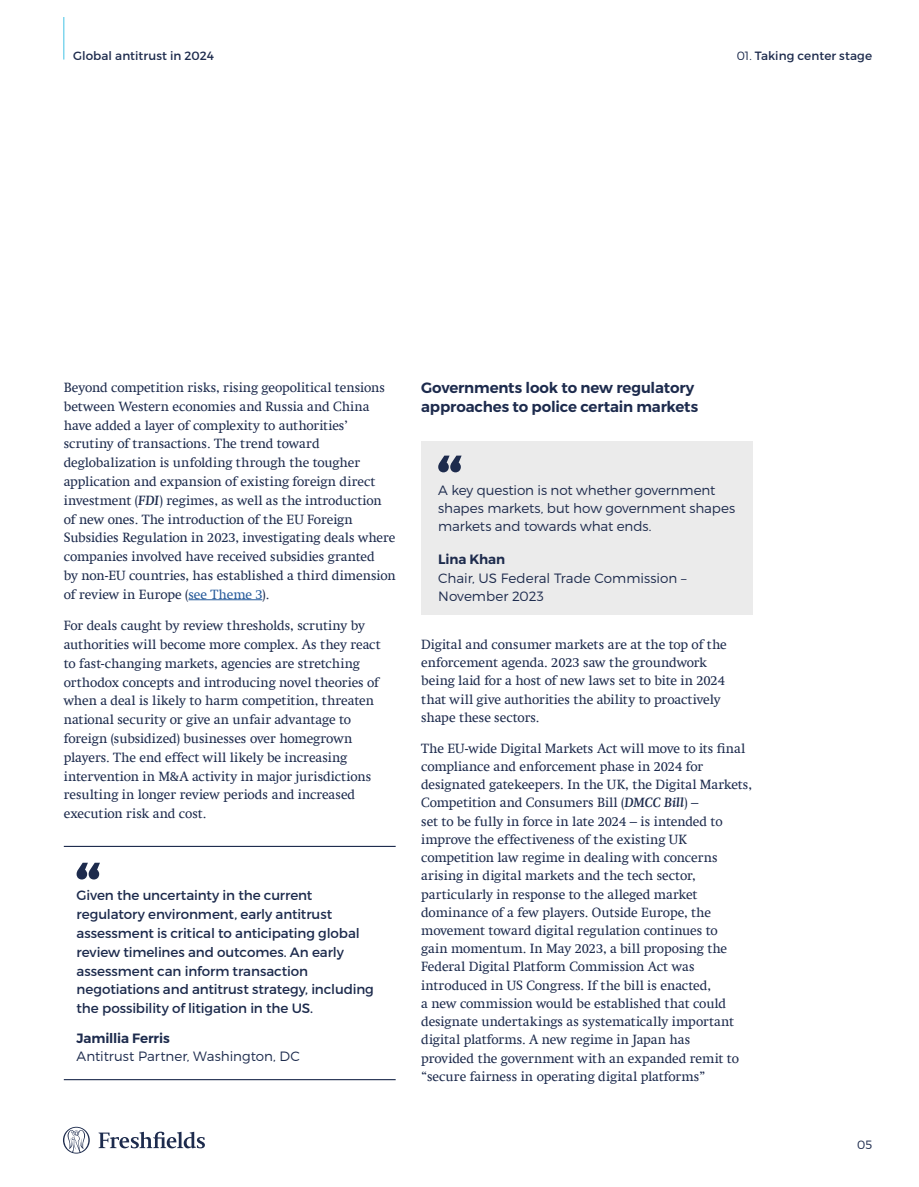
<style>
.page{position:relative;width:919px;height:1187px;background:#fff}
.page>*{position:absolute;margin:0;border:0;box-sizing:border-box;transform-origin:0 0}
.t1{font:600 15px/18.1px "Montserrat";letter-spacing:-.01em;color:#1d2b4d}
.t2{font:13.5px/18.1px "Swift Com";letter-spacing:-.005em;color:#1d2b4d}
.t3{font:13.5px/18.8px "Montserrat";letter-spacing:-.01em;color:#1d2b4d}
.t4{font:300 13.5px/18.1px "Montserrat";letter-spacing:-.005em;color:#1d2b4d}
.t5{font:600 13.5px "Montserrat";letter-spacing:-.01em;color:#1d2b4d}
.t6{font:12px "Montserrat";letter-spacing:.005em;color:#1d2b4d}
.t7{font:300 12px "Montserrat";color:#1d2b4d}
.s1{font-weight:300}
.s2{font-weight:700;font-style:italic}
.s3{color:#275b9b}
</style>
<div class="page">
<hr style="left:63px;top:17px;width:1px;height:43px;background:#57c9e8">
<svg style="left:98px;top:1131px;width:107px;height:17px"></svg>
<svg style="left:63px;top:1126px;width:27px;height:27px"></svg>
<hr style="left:188px;top:599px;width:74px;height:1px;background:#275b9b">
<hr style="left:64px;top:845px;width:331px;height:1px;background:#1d2b4d">
<hr style="left:64px;top:1078px;width:331px;height:2px;background:#1d2b4d">
<svg style="left:77px;top:862px;width:23px;height:17px"></svg>
<div style="left:421px;top:441px;width:332px;height:43px;background:#ebebeb"></div>
<div style="left:421px;top:469px;width:332px;height:82px;background:#ebebeb"></div>
<div style="left:421px;top:538px;width:332px;height:42px;background:#ebebeb"></div>
<div style="left:421px;top:569px;width:332px;height:46px;background:#ebebeb"></div>
<svg style="left:438px;top:455px;width:23px;height:17px"></svg>
<p class="t6" style="left:73px;top:48px;width:142px">Global antitrust in 2024</p>
<p class="t6" style="left:736px;top:48px;width:137px"><span class="s1">01.</span> Taking center stage</p>
<p class="t2" style="left:64px;top:378px;width:333px;line-height:18.8px">Beyond competition risks, rising geopolitical tensions between Western economies and Russia and China have added a layer of complexity to authorities’ scrutiny of transactions. The trend toward deglobalization is unfolding through the tougher application and expansion of existing foreign direct investment (<span class="s2">FDI</span>) regimes, as well as the introduction of new ones. The introduction of the EU Foreign Subsidies Regulation in 2023, investigating deals where companies involved have received subsidies granted<br>by non-EU countries, has established a third dimension of review in Europe (<span class="s3">see Theme 3</span>).</p>
<p class="t2" style="left:64px;top:616px;width:318px;line-height:18.8px">For deals caught by review thresholds, scrutiny by authorities will become more complex. As they react to fast-changing markets, agencies are stretching orthodox concepts and introducing novel theories of when a deal is likely to harm competition, threaten national security or give an unfair advantage to foreign (subsidized) businesses over homegrown players. The end effect will likely be increasing intervention in M&amp;A activity in major jurisdictions resulting in longer review periods and increased execution risk and cost.</p>
<p class="t3" style="left:77px;top:886px;width:299px">Given the uncertainty in the current regulatory environment, early antitrust assessment is critical to anticipating global review timelines and outcomes. An early assessment can inform transaction negotiations and antitrust strategy, including the possibility of litigation in the US.</p>
<p class="t5" style="left:77px;top:1029px;width:95px">Jamillia Ferris</p>
<p class="t4" style="left:77px;top:1047px;width:225px">Antitrust Partner, Washington, DC</p>
<p class="t1" style="left:421px;top:379px;width:278px">Governments look to new regulatory approaches to police certain markets</p>
<p class="t4" style="left:438px;top:480px;width:298px">A key question is not whether government shapes markets, but how government shapes markets and towards what ends.</p>
<p class="t5" style="left:438px;top:551px;width:68px">Lina Khan</p>
<p class="t4" style="left:438px;top:568px;width:250px">Chair, US Federal Trade Commission –<br>November 2023</p>
<p class="t2" style="left:421px;top:635px;width:307px">Digital and consumer markets are at the top of the enforcement agenda. 2023 saw the groundwork being laid for a host of new laws set to bite in 2024 that will give authorities the ability to proactively shape these sectors.</p>
<p class="t2" style="left:421px;top:739px;width:332px">The EU-wide Digital Markets Act will move to its final compliance and enforcement phase in 2024 for designated gatekeepers. In the UK, the Digital Markets, Competition and Consumers Bill (<span class="s2">DMCC Bill</span>) –<br>set to be fully in force in late 2024 – is intended to improve the effectiveness of the existing UK competition law regime in dealing with concerns arising in digital markets and the tech sector, particularly in response to the alleged market dominance of a few players. Outside Europe, the movement toward digital regulation continues to<br>gain momentum. In May 2023, a bill proposing the Federal Digital Platform Commission Act was introduced in US Congress. If the bill is enacted,<br>a new commission would be established that could designate undertakings as systematically important digital platforms. A new regime in Japan has<br>provided the government with an expanded remit to “secure fairness in operating digital platforms”</p>
<p class="t7" style="left:857px;top:1136px;width:16px">05</p>
</div>
